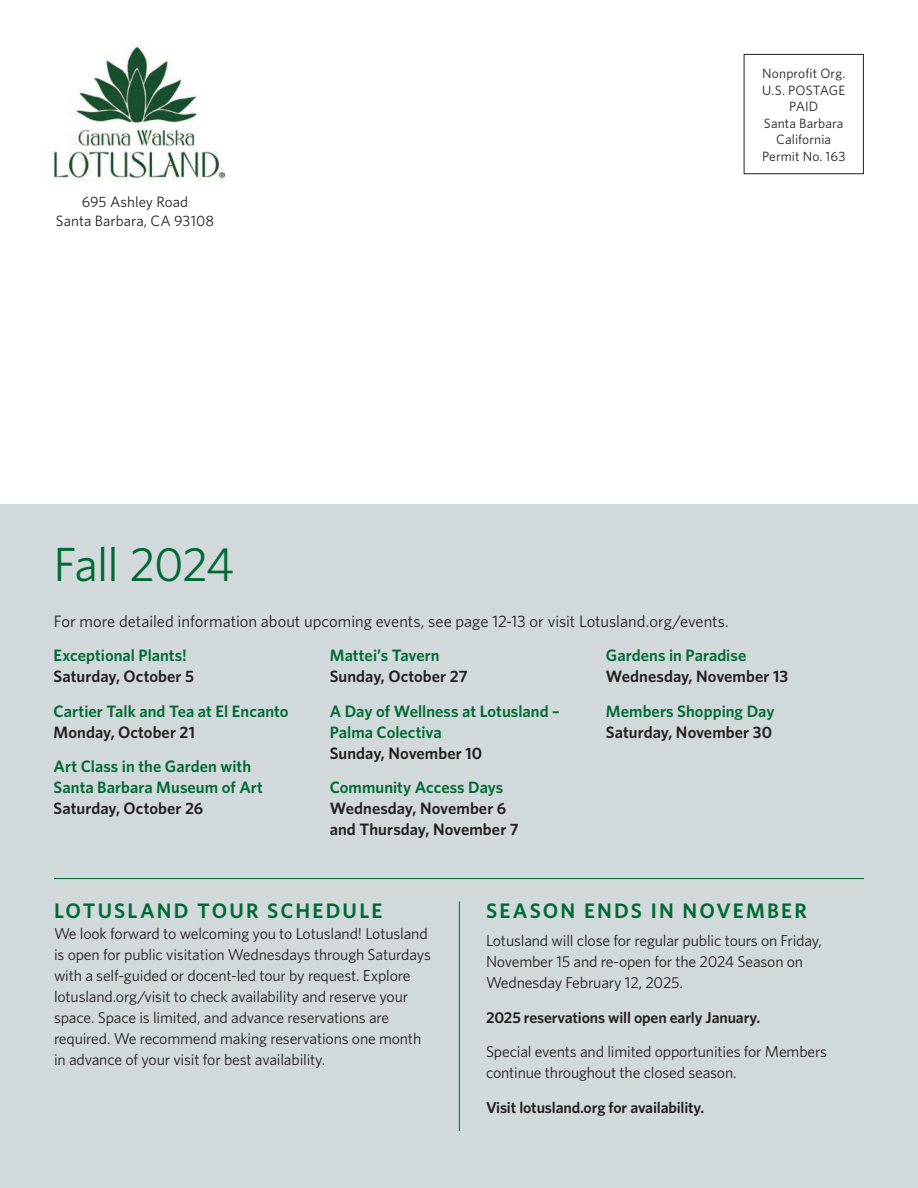
<style>
.page{position:relative;width:918px;height:1188px;background:#fff}
.page>*{position:absolute;margin:0;border:0;box-sizing:border-box;transform-origin:0 0}
.t1{font:48px "Whitney";letter-spacing:-.025em;color:#006a35}
.t2{font:600 21px "Whitney";letter-spacing:.105em;color:#006a35}
.t3{font:600 16.5px/21px "Whitney";color:#006a35}
.t4{font:600 16.5px/21px "Whitney";letter-spacing:.005em;color:#231f20}
.t5{font:16.5px "Whitney";color:#231f20}
.t6{font:15.75px/21px "Whitney";letter-spacing:-.01em;color:#231f20}
.t7{font:600 15.75px "Whitney";letter-spacing:-.01em;color:#231f20}
.t8{font:15px/19.5px "Whitney";letter-spacing:.005em;color:#231f20;text-align:center}
.t9{font:13.5px/16.5px "Whitney";letter-spacing:.01em;color:#231f20;text-align:center}
</style>
<div class="page">
<div style="left:0;top:504px;width:918px;height:684px;background:#d1d9da"></div>
<div style="left:744px;top:54px;width:120px;height:120px;border:1px solid #231f20"></div>
<img style="left:53px;top:43px;width:172px;height:138px">
<hr style="left:459px;top:901px;width:1px;height:230px;background:#006a35">
<hr style="left:54px;top:878px;width:810px;height:1px;background:#006a35">
<p class="t8" style="left:56px;top:193px;width:160px">695 Ashley Road<br>Santa Barbara, CA 93108</p>
<p class="t9" style="left:762px;top:66px;width:85px">Nonprofit Org.<br>U.S. POSTAGE<br>PAID<br>Santa Barbara<br>California<br>Permit No. 163</p>
<h1 class="t1" style="left:54px;top:542px;width:182px">Fall 2024</h1>
<p class="t5" style="left:54px;top:614px;width:677px">For more detailed information about upcoming events, see page 12-13 or visit Lotusland.org/events.</p>
<p class="t3" style="left:54px;top:646px;width:135px">Exceptional Plants!</p>
<p class="t4" style="left:54px;top:667px;width:142px">Saturday, October 5</p>
<p class="t3" style="left:54px;top:702px;width:237px">Cartier Talk and Tea at El Encanto</p>
<p class="t4" style="left:54px;top:723px;width:143px">Monday, October 21</p>
<p class="t3" style="left:54px;top:757px;width:211px">Art Class in the Garden with<br>Santa Barbara Museum of Art</p>
<p class="t4" style="left:54px;top:799px;width:151px">Saturday, October 26</p>
<p class="t3" style="left:330px;top:646px;width:111px">Mattei’s Tavern</p>
<p class="t4" style="left:330px;top:667px;width:139px">Sunday, October 27</p>
<p class="t3" style="left:330px;top:702px;width:231px">A Day of Wellness at Lotusland –<br>Palma Colectiva</p>
<p class="t4" style="left:330px;top:744px;width:154px">Sunday, November 10</p>
<p class="t3" style="left:330px;top:778px;width:175px">Community Access Days</p>
<p class="t4" style="left:330px;top:799px;width:191px">Wednesday, November 6 and Thursday, November 7</p>
<p class="t3" style="left:606px;top:646px;width:142px">Gardens in Paradise</p>
<p class="t4" style="left:606px;top:667px;width:184px">Wednesday, November 13</p>
<p class="t3" style="left:606px;top:702px;width:170px">Members Shopping Day</p>
<p class="t4" style="left:606px;top:723px;width:168px">Saturday, November 30</p>
<h2 class="t2" style="left:54px;top:901px;width:330px">LOTUSLAND TOUR SCHEDULE</h2>
<p class="t6" style="left:54px;top:924px;width:378px">We look forward to welcoming you to Lotusland! Lotusland is open for public visitation Wednesdays through Saturdays with a self-guided or docent-led tour by request. Explore lotusland.org/visit to check availability and reserve your space. Space is limited, and advance reservations are required. We recommend making reservations one month in advance of your visit for best availability.</p>
<h2 class="t2" style="left:486px;top:901px;width:322px">SEASON ENDS IN NOVEMBER</h2>
<p class="t6" style="left:486px;top:931px;width:338px">Lotusland will close for regular public tours on Friday,<br>November 15 and re-open for the 2024 Season on<br>Wednesday February 12, 2025.</p>
<p class="t7" style="left:486px;top:1010px;width:276px">2025 reservations will open early January.</p>
<p class="t6" style="left:486px;top:1042px;width:343px">Special events and limited opportunities for Members continue throughout the closed season.</p>
<p class="t7" style="left:486px;top:1100px;width:220px">Visit lotusland.org for availability.</p>
</div>
